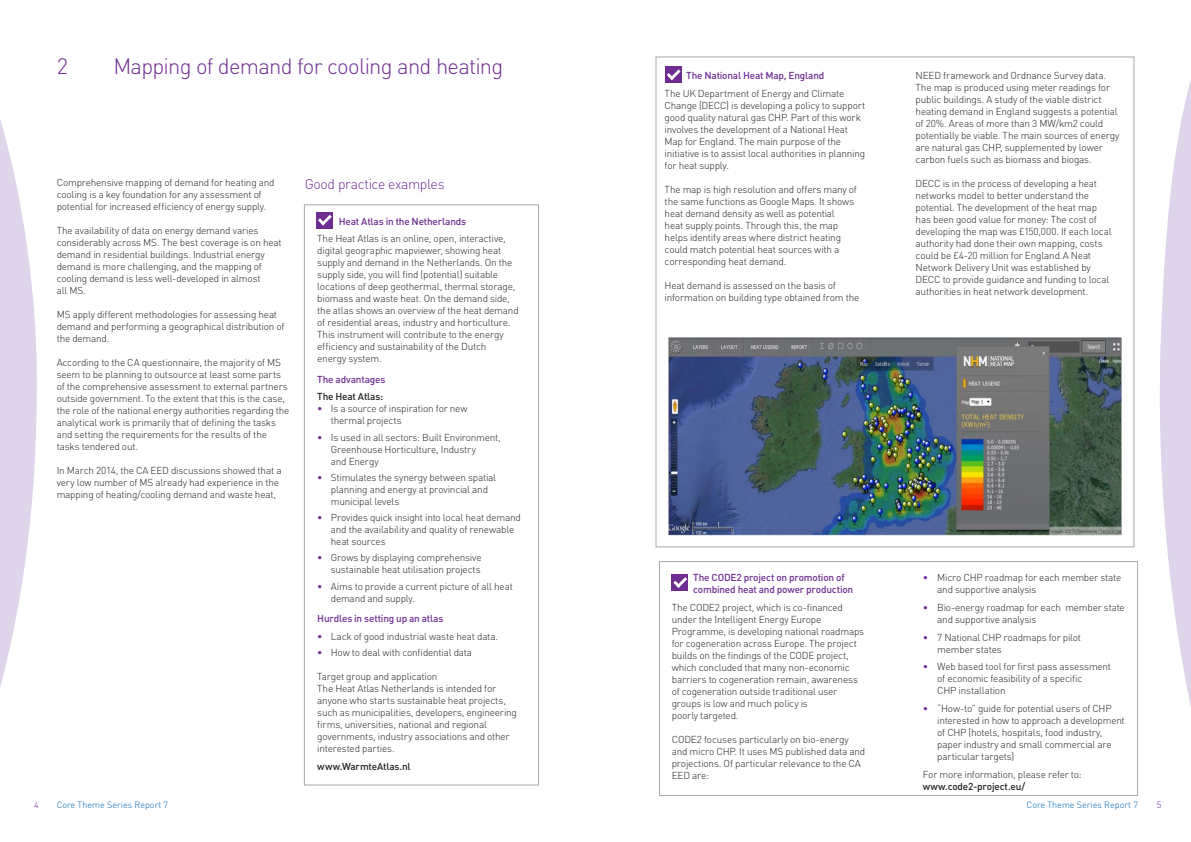
<style>
.page{position:relative;width:1191px;height:842px;background:#fff}
.page>*{position:absolute;margin:0;border:0;box-sizing:border-box;transform-origin:0 0}
.t1{font:300 22px "DIN";letter-spacing:-.035em;color:#6f2c91}
.t2{font:300 14px "DIN";letter-spacing:-.03em;color:#6f2c91}
.t3{font:300 10px/12px "DIN";letter-spacing:-.02em;color:#231f20}
.t4{font:500 10px/12px "DIN";letter-spacing:-.02em;color:#6f2c91}
.t5{font:500 10px "DIN";letter-spacing:-.02em;color:#231f20}
.t6{font:300 9px "DIN";color:#0066b3}
.t7{font:300 9px "DIN";color:#6f2c91}
.s1{color:#6f2c91}
</style>
<div class="page">
<svg style="left:1160px;top:80px;width:31px;height:627px"></svg>
<svg style="left:0;top:119px;width:37px;height:568px"></svg>
<div style="left:304px;top:205px;width:235px;height:580px;border:1px solid #a7a9ac"></div>
<div style="left:316px;top:212px;width:17px;height:17px;background:#6f2c91"></div>
<svg style="left:318px;top:215px;width:14px;height:10px"></svg>
<img style="left:668px;top:337px;width:453px;height:199px">
<div style="left:665px;top:67px;width:16px;height:16px;background:#6f2c91"></div>
<svg style="left:667px;top:69px;width:13px;height:11px"></svg>
<div style="left:659px;top:561px;width:478px;height:235px;border:1px solid #a7a9ac"></div>
<div style="left:671px;top:574px;width:17px;height:17px;background:#6f2c91"></div>
<svg style="left:673px;top:577px;width:14px;height:11px"></svg>
<h1 class="t1" style="left:57px;top:53px;width:13px">2</h1>
<h1 class="t1" style="left:113px;top:53px;width:391px">Mapping of demand for cooling and heating</h1>
<p class="t3" style="left:57px;top:176px;width:219px">Comprehensive mapping of demand for heating and cooling is a key foundation for any assessment of potential for increased efficiency of energy supply.</p>
<p class="t3" style="left:57px;top:224px;width:226px">The availability of data on energy demand varies considerably across MS. The best coverage is on heat demand in residential buildings. Industrial energy demand is more challenging, and the mapping of cooling demand is less well-developed in almost<br>all MS.</p>
<p class="t3" style="left:57px;top:308px;width:229px">MS apply different methodologies for assessing heat demand and performing a geographical distribution of the demand.</p>
<p class="t3" style="left:57px;top:356px;width:234px">According to the CA questionnaire, the majority of MS seem to be planning to outsource at least some parts of the comprehensive assessment to external partners outside government. To the extent that this is the case, the role of the national energy authorities regarding the analytical work is primarily that of defining the tasks and setting the requirements for the results of the tasks tendered out.</p>
<p class="t3" style="left:57px;top:464px;width:226px">In March 2014, the CA EED discussions showed that a very low number of MS already had experience in the mapping of heating/cooling demand and waste heat,</p>
<h2 class="t2" style="left:305px;top:175px;width:141px">Good practice examples</h2>
<p class="t4" style="left:339px;top:215px;width:129px">Heat Atlas in the Netherlands</p>
<p class="t3" style="left:317px;top:232px;width:203px">The Heat Atlas is an online, open, interactive, digital geographic mapviewer, showing heat supply and demand in the Netherlands. On the supply side, you will find (potential) suitable locations of deep geothermal, thermal storage, biomass and waste heat. On the demand side, the atlas shows an overview of the heat demand of residential areas, industry and horticulture.<br>This instrument will contribute to the energy efficiency and sustainability of the Dutch<br>energy system.</p>
<p class="t4" style="left:317px;top:373px;width:70px">The advantages</p>
<p class="t5" style="left:317px;top:390px;width:67px">The Heat Atlas:</p>
<p class="t3" style="left:331px;top:403px;width:138px;text-indent:-14px"><span class="s1">•</span> Is a source of inspiration for new thermal projects</p>
<p class="t3" style="left:331px;top:431px;width:171px;text-indent:-14px"><span class="s1">•</span> Is used in all sectors: Built Environment,<br>Greenhouse Horticulture, Industry<br>and Energy</p>
<p class="t3" style="left:331px;top:471px;width:167px;text-indent:-14px"><span class="s1">•</span> Stimulates the synergy between spatial planning and energy at provincial and municipal levels</p>
<p class="t3" style="left:331px;top:511px;width:192px;text-indent:-14px"><span class="s1">•</span> Provides quick insight into local heat demand and the availability and quality of renewable heat sources</p>
<p class="t3" style="left:317px;top:552px;width:166px;text-align:right"><span class="s1">•</span> Grows by displaying comprehensive sustainable heat utilisation projects</p>
<p class="t3" style="left:331px;top:580px;width:184px;text-indent:-14px"><span class="s1">•</span> Aims to provide a current picture of all heat demand and supply.</p>
<p class="t4" style="left:317px;top:612px;width:128px">Hurdles in setting up an atlas</p>
<p class="t3" style="left:317px;top:630px;width:182px"><span class="s1">•</span> Lack of good industrial waste heat data.</p>
<p class="t3" style="left:317px;top:646px;width:156px"><span class="s1">•</span> How to deal with confidential data</p>
<p class="t3" style="left:317px;top:670px;width:201px">Target group and application<br>The Heat Atlas Netherlands is intended for anyone who starts sustainable heat projects, such as municipalities, developers, engineering firms, universities, national and regional governments, industry associations and other interested parties.</p>
<p class="t5" style="left:317px;top:760px;width:95px">www.WarmteAtlas.nl</p>
<p class="t4" style="left:686px;top:69px;width:140px">The National Heat Map, England</p>
<p class="t3" style="left:664px;top:87px;width:202px">The UK Department of Energy and Climate Change (DECC) is developing a policy to support good quality natural gas CHP. Part of this work involves the development of a National Heat Map for England. The main purpose of the initiative is to assist local authorities in planning for heat supply.</p>
<p class="t3" style="left:664px;top:183px;width:194px">The map is high resolution and offers many of the same functions as Google Maps. It shows heat demand density as well as potential<br>heat supply points. Through this, the map helps identify areas where district heating could match potential heat sources with a corresponding heat demand.</p>
<p class="t3" style="left:664px;top:279px;width:196px">Heat demand is assessed on the basis of information on building type obtained from the</p>
<p class="t3" style="left:915px;top:69px;width:205px">NEED framework and Ordnance Survey data.<br>The map is produced using meter readings for public buildings. A study of the viable district heating demand in England suggests a potential of 20%. Areas of more than 3 MW/km2 could potentially be viable. The main sources of energy are natural gas CHP, supplemented by lower carbon fuels such as biomass and biogas.</p>
<p class="t3" style="left:915px;top:177px;width:198px">DECC is in the process of developing a heat networks model to better understand the potential. The development of the heat map has been good value for money: The cost of developing the map was £150,000. If each local authority had done their own mapping, costs could be £4-20 million for England.A Neat Network Delivery Unit was established by DECC to provide guidance and funding to local authorities in heat network development.</p>
<p class="t4" style="left:693px;top:571px;width:161px">The CODE2 project on promotion of combined heat and power production</p>
<p class="t3" style="left:672px;top:601px;width:194px">The CODE2 project, which is co-financed under the Intelligent Energy Europe Programme, is developing national roadmaps for cogeneration across Europe. The project builds on the findings of the CODE project, which concluded that many non-economic barriers to cogeneration remain, awareness of cogeneration outside traditional user groups is low and much policy is<br>poorly targeted.</p>
<p class="t3" style="left:672px;top:733px;width:195px">CODE2 focuses particularly on bio-energy and micro CHP. It uses MS published data and projections. Of particular relevance to the CA EED are:</p>
<p class="t3" style="left:937px;top:572px;width:186px;text-indent:-15px"><span class="s1">•</span> Micro CHP roadmap for each member state and supportive analysis</p>
<p class="t3" style="left:937px;top:601px;width:189px;text-indent:-15px"><span class="s1">•</span> Bio-energy roadmap for each member state and supportive analysis</p>
<p class="t3" style="left:937px;top:631px;width:145px;text-indent:-15px"><span class="s1">•</span> 7 National CHP roadmaps for pilot member states</p>
<p class="t3" style="left:937px;top:661px;width:175px;text-indent:-15px"><span class="s1">•</span> Web based tool for first pass assessment of economic feasibility of a specific<br>CHP installation</p>
<p class="t3" style="left:937px;top:702px;width:189px;text-indent:-15px"><span class="s1">•</span> “How-to” guide for potential users of CHP interested in how to approach a development of CHP (hotels, hospitals, food industry, paper industry and small commercial are particular targets)</p>
<p class="t3" style="left:922px;top:768px;width:160px">For more information, please refer to:</p>
<p class="t5" style="left:922px;top:780px;width:104px">www.code2-project.eu/</p>
<p class="t7" style="left:34px;top:799px;width:6px">4</p>
<p class="t6" style="left:57px;top:799px;width:113px">Core Theme Series Report 7</p>
<p class="t6" style="left:1026px;top:799px;width:113px">Core Theme Series Report 7</p>
<p class="t7" style="left:1157px;top:799px;width:6px">5</p>
</div>
